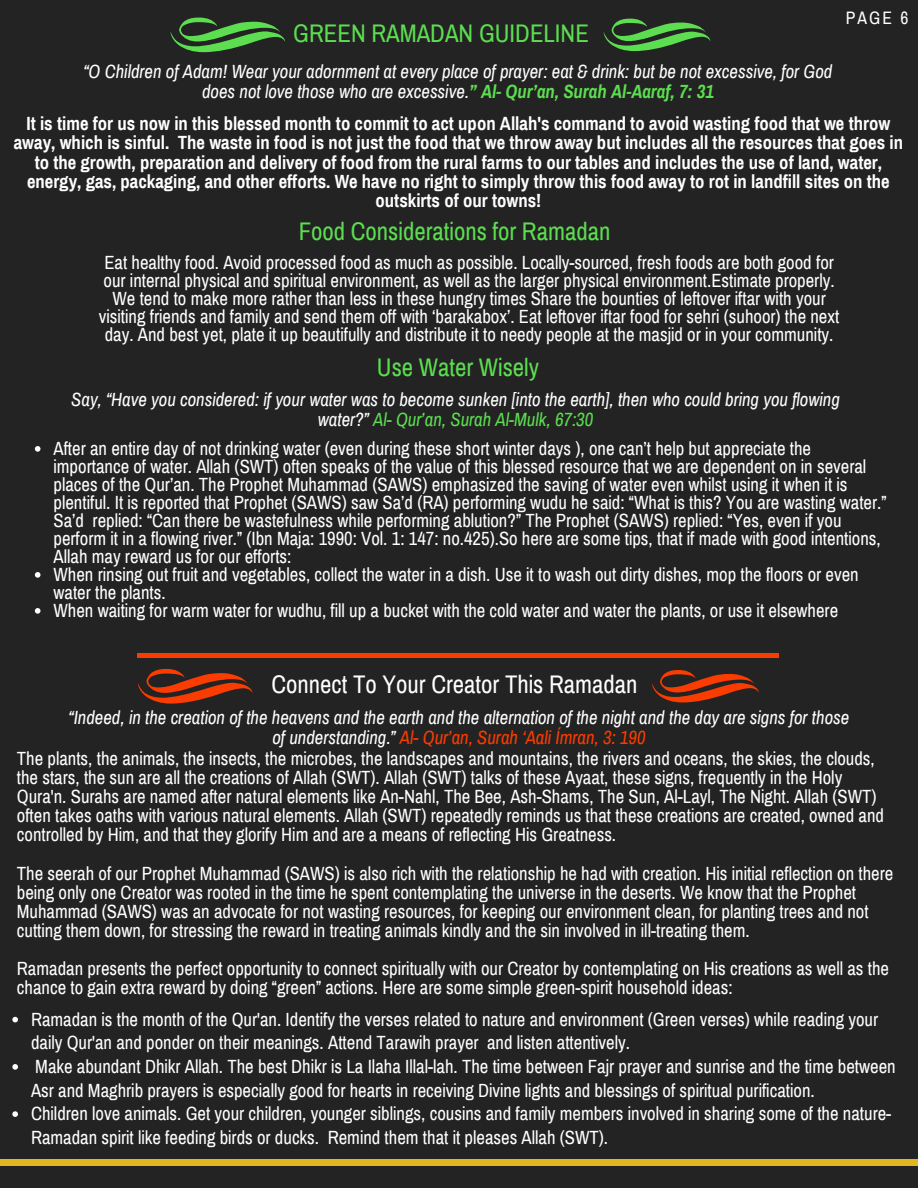
<style>
.page{position:relative;width:918px;height:1188px;background:#232323}
.page>*{position:absolute;margin:0;border:0;box-sizing:border-box;transform-origin:0 0}
.t1{font:24.9px "Archivo Narrow";color:#5cde50}
.t2{font:24.9px "Archivo Narrow";color:#fff}
.t3{font:18.75px/18px "Archivo Narrow";color:#fff}
.t4{font:700 18.75px/19.2px "Archivo Narrow";color:#fff;text-align:center}
.t5{font:italic 18.75px/20.2px "Archivo Narrow";color:#fff;text-align:center}
.t6{font:italic 18.75px "Archivo Narrow";color:#fb3c00}
.t7{font:17.55px "Archivo Narrow";color:#fff}
.s1{font-weight:700;color:#5cde50}
.s2{color:#5cde50}
.s3{color:#fff}
</style>
<div class="page">
<div style="left:0;top:1159px;width:918px;height:7px;background:#e2b621"></div>
<svg style="left:171px;top:18px;width:114px;height:34px"></svg>
<svg style="left:604px;top:19px;width:106px;height:32px"></svg>
<svg style="left:35px;top:446px;width:5px;height:6px"></svg>
<svg style="left:35px;top:572px;width:5px;height:6px"></svg>
<svg style="left:35px;top:608px;width:5px;height:6px"></svg>
<hr style="left:137px;top:654px;width:641px;height:4px;background:#fb3c00">
<svg style="left:652px;top:670px;width:107px;height:32px"></svg>
<svg style="left:138px;top:669px;width:114px;height:35px"></svg>
<svg style="left:12px;top:1017px;width:6px;height:5px"></svg>
<svg style="left:12px;top:1064px;width:6px;height:6px"></svg>
<svg style="left:12px;top:1111px;width:6px;height:6px"></svg>
<h1 class="t1" style="left:293px;top:20px;width:297px">GREEN RAMADAN GUIDELINE</h1>
<p class="t5" style="left:83px;top:62px;width:750px">“O Children of Adam! Wear your adornment at every place of prayer: eat &amp; drink: but be not excessive, for God does not love those who are excessive.<span class="s1">” Al- Qur’an, Surah Al-Aaraf, 7: 31</span></p>
<p class="t7" style="left:846px;top:8px;width:64px">PAGE 6</p>
<p class="t4" style="left:14px;top:114px;width:891px">It is time for us now in this blessed month to commit to act upon Allah's command to avoid wasting food that we throw away, which is sinful. The waste in food is not just the food that we throw away but includes all the resources that goes in to the growth, preparation and delivery of food from the rural farms to our tables and includes the use of land, water, energy, gas, packaging, and other efforts. We have no right to simply throw this food away to rot in landfill sites on the outskirts of our towns!</p>
<h1 class="t1" style="left:299px;top:218px;width:313px">Food Considerations for Ramadan</h1>
<p class="t3" style="left:99px;top:254px;width:742px;text-align:center">Eat healthy food. Avoid processed food as much as possible. Locally-sourced, fresh foods are both good for our internal physical and spiritual environment, as well as the larger physical environment.Estimate properly.<br>We tend to make more rather than less in these hungry times Share the bounties of leftover iftar with your visiting friends and family and send them off with ‘barakabox’. Eat leftover iftar food for sehri (suhoor) the next day. And best yet, plate it up beautifully and distribute it to needy people at the masjid or in your community.</p>
<h1 class="t1" style="left:377px;top:354px;width:163px">Use Water Wisely</h1>
<p class="t5" style="left:71px;top:389px;width:770px">Say, “Have you considered: if your water was to become sunken [into the earth], then who could bring you flowing water?” <span class="s2">Al- Qur’an, Surah Al-Mulk, 67:30</span></p>
<p class="t3" style="left:54px;top:440px;width:835px">After an entire day of not drinking water (even during these short winter days ), one can’t help but appreciate the importance of water. Allah (SWT) often speaks of the value of this blessed resource that we are dependent on in several places of the Qur’an. The Prophet Muhammad (SAWS) emphasized the saving of water even whilst using it when it is plentiful. It is reported that Prophet (SAWS) saw Sa’d (RA) performing wudu he said: “What is this? You are wasting water.” Sa’d replied: “Can there be wastefulness while performing ablution?” The Prophet (SAWS) replied: “Yes, even if you perform it in a flowing river.” (Ibn Maja: 1990: Vol. 1: 147: no.425).So here are some tips, that if made with good intentions, Allah may reward us for our efforts:<br>When rinsing out fruit and vegetables, collect the water in a dish. Use it to wash out dirty dishes, mop the floors or even water the plants.<br>When waiting for warm water for wudhu, fill up a bucket with the cold water and water the plants, or use it elsewhere</p>
<h1 class="t2" style="left:272px;top:671px;width:368px">Connect To Your Creator This Ramadan</h1>
<p class="t5" style="left:69px;top:708px;width:782px">“Indeed, in the creation of the heavens and the earth and the alternation of the night and the day are signs for those</p>
<p class="t6" style="left:272px;top:728px;width:375px"><span class="s3">of understanding.”</span> Al- Qur’an, Surah ‘Aali Ímran, 3: 190</p>
<p class="t3" style="left:17px;top:750px;width:859px">The plants, the animals, the insects, the microbes, the landscapes and mountains, the rivers and oceans, the skies, the clouds,</p>
<p class="t3" style="left:17px;top:769px;width:827px">the stars, the sun are all the creations of Allah (SWT). Allah (SWT) talks of these Ayaat, these signs, frequently in the Holy</p>
<p class="t3" style="left:17px;top:788px;width:861px">Qura'n. Surahs are named after natural elements like An-Nahl, The Bee, Ash-Shams, The Sun, Al-Layl, The Night. Allah (SWT)</p>
<p class="t3" style="left:17px;top:807px;width:869px">often takes oaths with various natural elements. Allah (SWT) repeatedly reminds us that these creations are created, owned and</p>
<p class="t3" style="left:17px;top:826px;width:601px">controlled by Him, and that they glorify Him and are a means of reflecting His Greatness.</p>
<p class="t3" style="left:17px;top:864px;width:878px;line-height:19.2px">The seerah of our Prophet Muhammad (SAWS) is also rich with the relationship he had with creation. His initial reflection on there being only one Creator was rooted in the time he spent contemplating the universe in the deserts. We know that the Prophet Muhammad (SAWS) was an advocate for not wasting resources, for keeping our environment clean, for planting trees and not cutting them down, for stressing the reward in treating animals kindly and the sin involved in ill-treating them.</p>
<p class="t3" style="left:17px;top:959px;width:874px;line-height:19.2px">Ramadan presents the perfect opportunity to connect spiritually with our Creator by contemplating on His creations as well as the chance to gain extra reward by doing “green” actions. Here are some simple green-spirit household ideas:</p>
<p class="t3" style="left:31px;top:1008px;width:866px;line-height:23.7px">Ramadan is the month of the Qur'an. Identify the verses related to nature and environment (Green verses) while reading your daily Qur'an and ponder on their meanings. Attend Tarawih prayer and listen attentively.<br>Make abundant Dhikr Allah. The best Dhikr is La Ilaha Illal-lah. The time between Fajr prayer and sunrise and the time between Asr and Maghrib prayers is especially good for hearts in receiving Divine lights and blessings of spiritual purification.<br>Children love animals. Get your children, younger siblings, cousins and family members involved in sharing some of the nature-Ramadan spirit like feeding birds or ducks. Remind them that it pleases Allah (SWT).</p>
</div>
